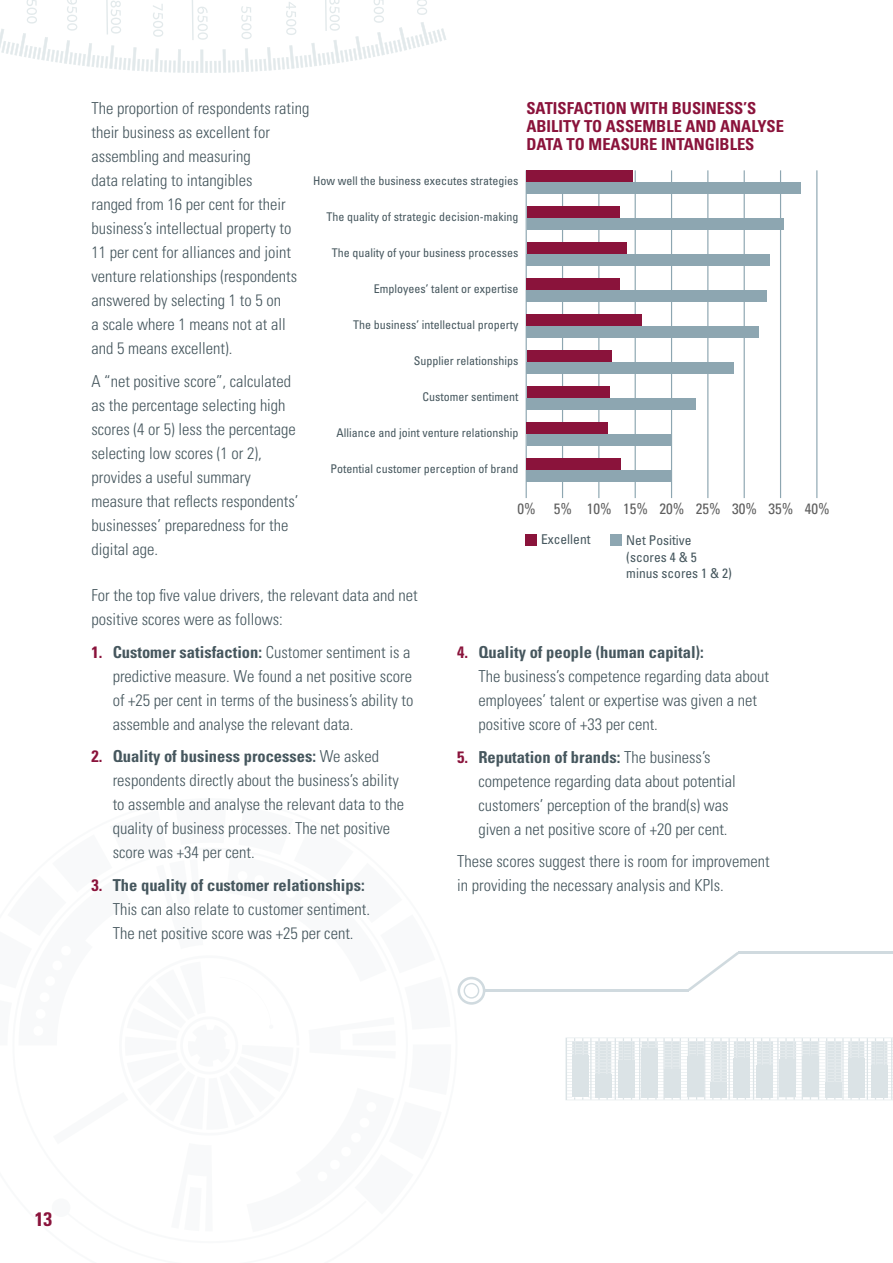
<style>
.page{position:relative;width:893px;height:1263px;background:#fff}
.page>*{position:absolute;margin:0;border:0;box-sizing:border-box;transform-origin:0 0}
.t1{font:700 condensed 19.5px "Univers LT Std";color:#8a133b}
.t2{font:300 condensed 16.5px/24px "Univers LT Std";color:#46575e}
.t3{font:700 condensed 16.5px/18px "Univers LT Std";color:#8a133b}
.t4{font:condensed 15px "Univers LT Std";color:#5f5f5f}
.t5{font:condensed 13.5px/16.2px "Univers LT Std";color:#46575e}
.t6{font:condensed 12px "Univers LT Std";color:#46575e}
.s1{font-weight:700;color:#8a133b}
.s2{font-weight:700}
</style>
<div class="page">
<svg style="left:457px;top:977px;width:28px;height:28px"></svg>
<hr style="left:738px;top:951px;width:155px;height:3px;background:#8da6b1">
<svg style="left:688px;top:952px;width:51px;height:39px"></svg>
<hr style="left:483px;top:989px;width:206px;height:2px;background:#8da6b1">
<svg style="left:0;top:0;width:446px;height:73px"></svg>
<svg style="left:566px;top:1037px;width:327px;height:63px"></svg>
<div style="left:802px;top:1056px;width:16px;height:41px;background:#dbe3e6"></div>
<div style="left:825px;top:1082px;width:16px;height:15px;background:#dbe3e6"></div>
<div style="left:848px;top:1058px;width:16px;height:39px;background:#dbe3e6"></div>
<div style="left:871px;top:1065px;width:16px;height:32px;background:#dbe3e6"></div>
<hr style="left:562px;top:170px;width:1px;height:328px;background:#8da6b1">
<hr style="left:526px;top:170px;width:1px;height:328px;background:#8da6b1">
<hr style="left:598px;top:170px;width:1px;height:328px;background:#8da6b1">
<hr style="left:635px;top:170px;width:1px;height:328px;background:#8da6b1">
<hr style="left:671px;top:170px;width:1px;height:328px;background:#8da6b1">
<hr style="left:744px;top:170px;width:1px;height:328px;background:#8da6b1">
<hr style="left:707px;top:170px;width:1px;height:328px;background:#8da6b1">
<hr style="left:816px;top:170px;width:1px;height:328px;background:#8da6b1">
<hr style="left:780px;top:170px;width:1px;height:328px;background:#8da6b1">
<div style="left:527px;top:458px;width:94px;height:12px;background:#8a133b"></div>
<div style="left:526px;top:470px;width:145px;height:12px;background:#8da6b1"></div>
<div style="left:527px;top:326px;width:232px;height:12px;background:#8da6b1"></div>
<div style="left:527px;top:314px;width:115px;height:12px;background:#8a133b"></div>
<div style="left:527px;top:182px;width:274px;height:12px;background:#8da6b1"></div>
<div style="left:527px;top:170px;width:106px;height:12px;background:#8a133b"></div>
<div style="left:527px;top:398px;width:169px;height:12px;background:#8da6b1"></div>
<div style="left:527px;top:386px;width:82px;height:12px;background:#8a133b"></div>
<div style="left:527px;top:254px;width:243px;height:12px;background:#8da6b1"></div>
<div style="left:527px;top:242px;width:100px;height:12px;background:#8a133b"></div>
<div style="left:527px;top:434px;width:144px;height:12px;background:#8da6b1"></div>
<div style="left:527px;top:422px;width:81px;height:12px;background:#8a133b"></div>
<div style="left:527px;top:290px;width:240px;height:12px;background:#8da6b1"></div>
<div style="left:527px;top:278px;width:93px;height:12px;background:#8a133b"></div>
<div style="left:527px;top:362px;width:207px;height:12px;background:#8da6b1"></div>
<div style="left:527px;top:350px;width:84px;height:12px;background:#8a133b"></div>
<div style="left:527px;top:218px;width:257px;height:12px;background:#8da6b1"></div>
<div style="left:527px;top:206px;width:92px;height:12px;background:#8a133b"></div>
<div style="left:525px;top:534px;width:12px;height:12px;background:#8a133b"></div>
<div style="left:610px;top:534px;width:12px;height:12px;background:#8da6b1"></div>
<p class="t3" style="left:526px;top:99px;width:259px">SATISFACTION WITH BUSINESS’S<br>ABILITY TO ASSEMBLE AND ANALYSE<br>DATA TO MEASURE INTANGIBLES</p>
<p class="t2" style="left:91px;top:96px;width:220px">The proportion of respondents rating their business as excellent for assembling and measuring<br>data relating to intangibles<br>ranged from 16 per cent for their business’s intellectual property to<br>11 per cent for alliances and joint venture relationships (respondents answered by selecting 1 to 5 on<br>a scale where 1 means not at all and 5 means excellent).</p>
<p class="t2" style="left:91px;top:369px;width:209px">A “net positive score”, calculated as the percentage selecting high scores (4 or 5) less the percentage selecting low scores (1 or 2), provides a useful summary measure that reflects respondents’ businesses’ preparedness for the digital age.</p>
<p class="t6" style="left:313px;top:173px;width:207px">How well the business executes strategies</p>
<p class="t6" style="left:327px;top:209px;width:193px">The quality of strategic decision-making</p>
<p class="t6" style="left:332px;top:245px;width:188px">The quality of your business processes</p>
<p class="t6" style="left:374px;top:281px;width:146px">Employees’ talent or expertise</p>
<p class="t6" style="left:353px;top:317px;width:167px">The business’ intellectual property</p>
<p class="t6" style="left:414px;top:353px;width:106px">Supplier relationships</p>
<p class="t6" style="left:423px;top:389px;width:97px">Customer sentiment</p>
<p class="t6" style="left:337px;top:425px;width:183px">Alliance and joint venture relationship</p>
<p class="t6" style="left:331px;top:461px;width:189px">Potential customer perception of brand</p>
<p class="t4" style="left:518px;top:499px;width:314px">0% 5% 10% 15% 20% 25% 30% 35% 40%</p>
<p class="t5" style="left:541px;top:531px;width:51px">Excellent</p>
<p class="t5" style="left:626px;top:532px;width:107px">Net Positive (scores 4 &amp; 5 minus scores 1 &amp; 2)</p>
<p class="t2" style="left:91px;top:584px;width:328px">For the top five value drivers, the relevant data and net positive scores were as follows:</p>
<p class="t2" style="left:113px;top:640px;width:302px;text-indent:-21px"><span class="s1">1.</span> <span class="s2">Customer satisfaction:</span> Customer sentiment is a predictive measure. We found a net positive score of +25 per cent in terms of the business’s ability to assemble and analyse the relevant data.</p>
<p class="t2" style="left:113px;top:745px;width:293px;text-indent:-21px"><span class="s1">2.</span> <span class="s2">Quality of business processes:</span> We asked respondents directly about the business’s ability to assemble and analyse the relevant data to the quality of business processes. The net positive score was +34 per cent.</p>
<p class="t2" style="left:113px;top:873px;width:259px;text-indent:-21px"><span class="s1">3.</span> <span class="s2">The quality of customer relationships:<br></span>This can also relate to customer sentiment.<br>The net positive score was +25 per cent.</p>
<p class="t2" style="left:478px;top:640px;width:292px;text-indent:-21px"><span class="s1">4.</span> <span class="s2">Quality of people (human capital):<br></span>The business’s competence regarding data about employees’ talent or expertise was given a net positive score of +33 per cent.</p>
<p class="t2" style="left:478px;top:745px;width:259px;text-indent:-21px"><span class="s1">5.</span> <span class="s2">Reputation of brands:</span> The business’s competence regarding data about potential customers’ perception of the brand(s) was given a net positive score of +20 per cent.</p>
<p class="t2" style="left:457px;top:849px;width:314px">These scores suggest there is room for improvement in providing the necessary analysis and KPIs.</p>
<p class="t1" style="left:35px;top:1207px;width:19px">13</p>
</div>
